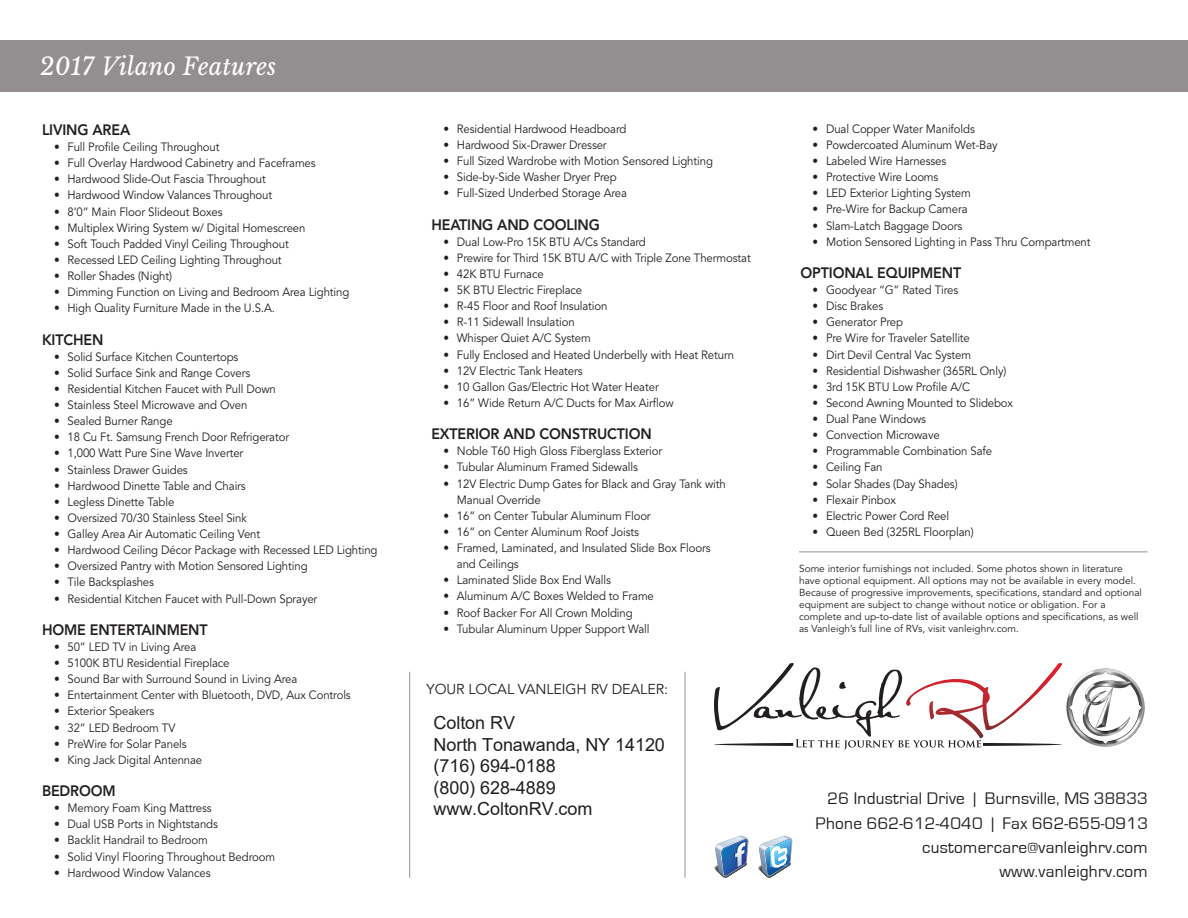
<style>
.page{position:relative;width:1188px;height:918px;background:#fff}
.page>*{position:absolute;margin:0;border:0;box-sizing:border-box;transform-origin:0 0}
.t1{font:italic 24px "Libre Baskerville";color:#fff}
.t2{font:18px/21.6px "Arial";letter-spacing:-.005em;color:#221e1f}
.t3{font:17.25px/24.3px "Eurostile";letter-spacing:.015em;color:#231f20;text-align:right}
.t4{font:800 15px "Avenir";letter-spacing:-.01em;color:#231f20;scale:.95 1}
.t5{font:14.25px "Avenir";letter-spacing:-.005em;color:#231f20}
.t6{font:12px/16.2px "Avenir";letter-spacing:-.01em;color:#231f20;scale:.95 1}
.t7{font:10.2px/12px "Avenir";color:#231f20}
</style>
<div class="page">
<hr style="left:685px;top:672px;width:1px;height:206px;background:#939598">
<hr style="left:409px;top:672px;width:1px;height:206px;background:#939598">
<svg style="left:714px;top:663px;width:348px;height:87px"></svg>
<img style="left:1066px;top:669px;width:79px;height:78px">
<div style="left:0;top:40px;width:1188px;height:52px;background:#938f90"></div>
<hr style="left:799px;top:552px;width:349px;height:1px;background:#939598">
<svg style="left:714px;top:836px;width:34px;height:42px"></svg>
<svg style="left:758px;top:836px;width:34px;height:42px"></svg>
<h1 class="t1" style="left:40px;top:52px;width:240px">2017 Vilano Features</h1>
<p class="t4" style="left:42px;top:121px;width:94px">LIVING AREA</p>
<p class="t6" style="left:54px;top:139px;width:176px">• Full Profile Ceiling Throughout</p>
<p class="t6" style="left:54px;top:155px;width:277px">• Full Overlay Hardwood Cabinetry and Faceframes</p>
<p class="t6" style="left:54px;top:171px;width:225px">• Hardwood Slide-Out Fascia Throughout</p>
<p class="t6" style="left:54px;top:188px;width:231px">• Hardwood Window Valances Throughout</p>
<p class="t6" style="left:54px;top:204px;width:179px">• 8’0” Main Floor Slideout Boxes</p>
<p class="t6" style="left:54px;top:220px;width:266px">• Multiplex Wiring System w/ Digital Homescreen</p>
<p class="t6" style="left:54px;top:236px;width:249px">• Soft Touch Padded Vinyl Ceiling Throughout</p>
<p class="t6" style="left:54px;top:252px;width:241px">• Recessed LED Ceiling Lighting Throughout</p>
<p class="t6" style="left:54px;top:268px;width:126px">• Roller Shades (Night)</p>
<p class="t6" style="left:54px;top:284px;width:313px">• Dimming Function on Living and Bedroom Area Lighting</p>
<p class="t6" style="left:54px;top:300px;width:234px">• High Quality Furniture Made in the U.S.A.</p>
<p class="t4" style="left:42px;top:330px;width:66px">KITCHEN</p>
<p class="t6" style="left:54px;top:349px;width:196px">• Solid Surface Kitchen Countertops</p>
<p class="t6" style="left:54px;top:365px;width:208px">• Solid Surface Sink and Range Covers</p>
<p class="t6" style="left:54px;top:381px;width:235px">• Residential Kitchen Faucet with Pull Down</p>
<p class="t6" style="left:54px;top:397px;width:205px">• Stainless Steel Microwave and Oven</p>
<p class="t6" style="left:54px;top:413px;width:126px">• Sealed Burner Range</p>
<p class="t6" style="left:54px;top:429px;width:249px">• 18 Cu Ft. Samsung French Door Refrigerator</p>
<p class="t6" style="left:54px;top:446px;width:201px">• 1,000 Watt Pure Sine Wave Inverter</p>
<p class="t6" style="left:54px;top:462px;width:142px">• Stainless Drawer Guides</p>
<p class="t6" style="left:54px;top:478px;width:203px">• Hardwood Dinette Table and Chairs</p>
<p class="t6" style="left:54px;top:494px;width:128px">• Legless Dinette Table</p>
<p class="t6" style="left:54px;top:510px;width:205px">• Oversized 70/30 Stainless Steel Sink</p>
<p class="t6" style="left:54px;top:526px;width:219px">• Galley Area Air Automatic Ceiling Vent</p>
<p class="t6" style="left:54px;top:542px;width:342px">• Hardwood Ceiling Décor Package with Recessed LED Lighting</p>
<p class="t6" style="left:54px;top:558px;width:268px">• Oversized Pantry with Motion Sensored Lighting</p>
<p class="t6" style="left:54px;top:575px;width:107px">• Tile Backsplashes</p>
<p class="t6" style="left:54px;top:591px;width:279px">• Residential Kitchen Faucet with Pull-Down Sprayer</p>
<p class="t4" style="left:42px;top:621px;width:176px">HOME ENTERTAINMENT</p>
<p class="t6" style="left:54px;top:639px;width:151px">• 50” LED TV in Living Area</p>
<p class="t6" style="left:54px;top:655px;width:186px">• 5100K BTU Residential Fireplace</p>
<p class="t6" style="left:54px;top:671px;width:258px">• Sound Bar with Surround Sound in Living Area</p>
<p class="t6" style="left:54px;top:687px;width:314px">• Entertainment Center with Bluetooth, DVD, Aux Controls</p>
<p class="t6" style="left:54px;top:704px;width:107px">• Exterior Speakers</p>
<p class="t6" style="left:54px;top:720px;width:129px">• 32” LED Bedroom TV</p>
<p class="t6" style="left:54px;top:736px;width:141px">• PreWire for Solar Panels</p>
<p class="t6" style="left:54px;top:752px;width:158px">• King Jack Digital Antennae</p>
<p class="t4" style="left:42px;top:782px;width:79px">BEDROOM</p>
<p class="t6" style="left:54px;top:800px;width:168px">• Memory Foam King Mattress</p>
<p class="t6" style="left:54px;top:816px;width:174px">• Dual USB Ports in Nightstands</p>
<p class="t6" style="left:54px;top:833px;width:163px">• Backlit Handrail to Bedroom</p>
<p class="t6" style="left:54px;top:849px;width:234px">• Solid Vinyl Flooring Throughout Bedroom</p>
<p class="t6" style="left:54px;top:865px;width:166px">• Hardwood Window Valances</p>
<p class="t6" style="left:443px;top:121px;width:194px">• Residential Hardwood Headboard</p>
<p class="t6" style="left:443px;top:137px;width:173px">• Hardwood Six-Drawer Dresser</p>
<p class="t6" style="left:443px;top:153px;width:285px">• Full Sized Wardrobe with Motion Sensored Lighting</p>
<p class="t6" style="left:443px;top:169px;width:184px">• Side-by-Side Washer Dryer Prep</p>
<p class="t6" style="left:443px;top:185px;width:195px">• Full-Sized Underbed Storage Area</p>
<p class="t4" style="left:431px;top:215px;width:179px">HEATING AND COOLING</p>
<p class="t6" style="left:443px;top:234px;width:215px">• Dual Low-Pro 15K BTU A/Cs Standard</p>
<p class="t6" style="left:443px;top:250px;width:325px">• Prewire for Third 15K BTU A/C with Triple Zone Thermostat</p>
<p class="t6" style="left:443px;top:266px;width:107px">• 42K BTU Furnace</p>
<p class="t6" style="left:443px;top:282px;width:148px">• 5K BTU Electric Fireplace</p>
<p class="t6" style="left:443px;top:298px;width:174px">• R-45 Floor and Roof Insulation</p>
<p class="t6" style="left:443px;top:314px;width:140px">• R-11 Sidewall Insulation</p>
<p class="t6" style="left:443px;top:331px;width:157px">• Whisper Quiet A/C System</p>
<p class="t6" style="left:443px;top:347px;width:308px">• Fully Enclosed and Heated Underbelly with Heat Return</p>
<p class="t6" style="left:443px;top:363px;width:148px">• 12V Electric Tank Heaters</p>
<p class="t6" style="left:443px;top:379px;width:228px">• 10 Gallon Gas/Electric Hot Water Heater</p>
<p class="t6" style="left:443px;top:395px;width:244px">• 16” Wide Return A/C Ducts for Max Airflow</p>
<p class="t4" style="left:431px;top:425px;width:233px">EXTERIOR AND CONSTRUCTION</p>
<p class="t6" style="left:443px;top:443px;width:232px">• Noble T60 High Gloss Fiberglass Exterior</p>
<p class="t6" style="left:443px;top:460px;width:206px">• Tubular Aluminum Framed Sidewalls</p>
<p class="t6" style="left:457px;top:476px;width:285px;text-indent:-13px">• 12V Electric Dump Gates for Black and Gray Tank with<br>Manual Override</p>
<p class="t6" style="left:443px;top:508px;width:220px">• 16” on Center Tubular Aluminum Floor</p>
<p class="t6" style="left:443px;top:524px;width:208px">• 16” on Center Aluminum Roof Joists</p>
<p class="t6" style="left:457px;top:540px;width:268px;text-indent:-13px">• Framed, Laminated, and Insulated Slide Box Floors and Ceilings</p>
<p class="t6" style="left:443px;top:572px;width:178px">• Laminated Slide Box End Walls</p>
<p class="t6" style="left:443px;top:589px;width:223px">• Aluminum A/C Boxes Welded to Frame</p>
<p class="t6" style="left:443px;top:605px;width:201px">• Roof Backer For All Crown Molding</p>
<p class="t6" style="left:443px;top:621px;width:218px">• Tubular Aluminum Upper Support Wall</p>
<p class="t5" style="left:427px;top:681px;width:243px">YOUR LOCAL VANLEIGH RV DEALER:</p>
<h2 class="t2" style="left:434px;top:712px;width:233px">Colton RV<br>North Tonawanda, NY 14120 (716) 694-0188<br>(800) 628-4889 www.ColtonRV.com</h2>
<p class="t6" style="left:813px;top:121px;width:172px">• Dual Copper Water Manifolds</p>
<p class="t6" style="left:813px;top:137px;width:196px">• Powdercoated Aluminum Wet-Bay</p>
<p class="t6" style="left:813px;top:153px;width:142px">• Labeled Wire Harnesses</p>
<p class="t6" style="left:813px;top:169px;width:134px">• Protective Wire Looms</p>
<p class="t6" style="left:813px;top:185px;width:168px">• LED Exterior Lighting System</p>
<p class="t6" style="left:813px;top:202px;width:165px">• Pre-Wire for Backup Camera</p>
<p class="t6" style="left:813px;top:218px;width:159px">• Slam-Latch Baggage Doors</p>
<p class="t6" style="left:813px;top:234px;width:294px">• Motion Sensored Lighting in Pass Thru Compartment</p>
<p class="t4" style="left:801px;top:264px;width:171px">OPTIONAL EQUIPMENT</p>
<p class="t6" style="left:813px;top:282px;width:155px">• Goodyear “G” Rated Tires</p>
<p class="t6" style="left:813px;top:298px;width:76px">• Disc Brakes</p>
<p class="t6" style="left:813px;top:314px;width:97px">• Generator Prep</p>
<p class="t6" style="left:813px;top:331px;width:167px">• Pre Wire for Traveler Satellite</p>
<p class="t6" style="left:813px;top:347px;width:169px">• Dirt Devil Central Vac System</p>
<p class="t6" style="left:813px;top:363px;width:206px">• Residential Dishwasher (365RL Only)</p>
<p class="t6" style="left:813px;top:379px;width:167px">• 3rd 15K BTU Low Profile A/C</p>
<p class="t6" style="left:813px;top:395px;width:213px">• Second Awning Mounted to Slidebox</p>
<p class="t6" style="left:813px;top:411px;width:121px">• Dual Pane Windows</p>
<p class="t6" style="left:813px;top:427px;width:135px">• Convection Microwave</p>
<p class="t6" style="left:813px;top:443px;width:191px">• Programmable Combination Safe</p>
<p class="t6" style="left:813px;top:460px;width:75px">• Ceiling Fan</p>
<p class="t6" style="left:813px;top:476px;width:154px">• Solar Shades (Day Shades)</p>
<p class="t6" style="left:813px;top:492px;width:89px">• Flexair Pinbox</p>
<p class="t6" style="left:813px;top:508px;width:145px">• Electric Power Cord Reel</p>
<p class="t6" style="left:813px;top:524px;width:171px">• Queen Bed (325RL Floorplan)</p>
<p class="t7" style="left:799px;top:563px;width:344px">Some interior furnishings not included. Some photos shown in literature have optional equipment. All options may not be available in every model.<br>Because of progressive improvements, specifications, standard and optional equipment are subject to change without notice or obligation. For a complete and up-to-date list of available options and specifications, as well as Vanleigh’s full line of RVs, visit vanleighrv.com.</p>
<h3 class="t3" style="left:816px;top:787px;width:334px">26 Industrial Drive | Burnsville, MS 38833<br>Phone 662-612-4040 | Fax 662-655-0913 customercare@vanleighrv.com www.vanleighrv.com</h3>
</div>
